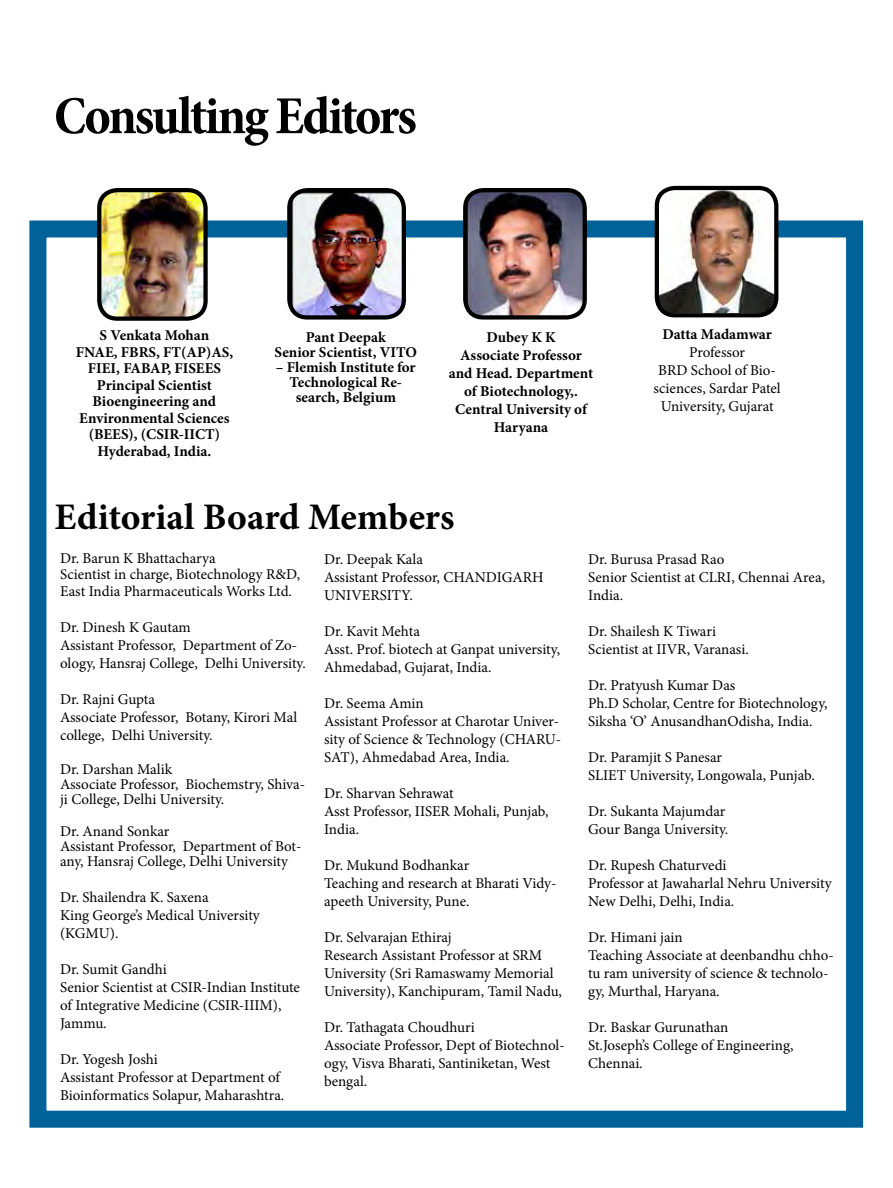
<style>
.page{position:relative;width:893px;height:1188px;background:#fff}
.page>*{position:absolute;margin:0;border:0;box-sizing:border-box;transform-origin:0 0}
.t1{font:700 condensed 54px "Minion Pro";letter-spacing:-.045em;color:#000}
.t2{font:700 37.5px "Minion Pro";color:#000}
.t3{font:15px/18px "Minion Pro";letter-spacing:-.005em;color:#000}
.t4{font:700 15px/16.5px "Minion Pro";color:#000;text-align:center}
</style>
<div class="page">
<div style="left:29px;top:220px;width:833px;height:908px;border:17px solid #006298"></div>
<img style="left:102px;top:190px;width:103px;height:126px">
<div style="left:97px;top:188px;width:110px;height:133px;border:4px solid #000;border-radius:18px"></div>
<img style="left:292px;top:193px;width:109px;height:122px">
<div style="left:287px;top:188px;width:119px;height:132px;border:4px solid #000;border-radius:18px"></div>
<img style="left:468px;top:190px;width:116px;height:125px">
<div style="left:463px;top:188px;width:123px;height:132px;border:4px solid #000;border-radius:18px"></div>
<img style="left:659px;top:188px;width:117px;height:125px">
<div style="left:654px;top:186px;width:124px;height:131px;border:4px solid #000;border-radius:18px"></div>
<h1 class="t1" style="left:54px;top:79px;width:364px">Consulting Editors</h1>
<p class="t4" style="left:76px;top:327px;width:159px">S Venkata Mohan<br>FNAE, FBRS, FT(AP)AS,<br>FIEI, FABAP, FISEES<br>Principal Scientist<br>Bioengineering and<br>Environmental Sciences (BEES), (CSIR-IICT)<br>Hyderabad, India.</p>
<p class="t4" style="left:274px;top:329px;width:144px;line-height:15px">Pant Deepak<br>Senior Scientist, VITO</p>
<p class="t4" style="left:276px;top:359px;width:141px;line-height:15px">– Flemish Institute for<br>Technological Re&shy;search, Belgium</p>
<p class="t4" style="left:448px;top:328px;width:146px;line-height:18px">Dubey K K<br>Associate Professor and Head. Department of Biotechnology,.<br>Central University of<br>Haryana</p>
<p class="t4" style="left:662px;top:326px;width:111px">Datta Madamwar</p>
<p class="t3" style="left:653px;top:344px;width:128px;text-align:center">Professor<br>BRD School of Bio&shy;sciences, Sardar Patel<br>University, Gujarat</p>
<h2 class="t2" style="left:55px;top:491px;width:401px">Editorial Board Members</h2>
<p class="t3" style="left:60px;top:550px;width:241px;line-height:16.5px">Dr. Barun K Bhattacharya<br>Scientist in charge, Biotechnology R&amp;D,<br>East India Pharmaceuticals Works Ltd.</p>
<p class="t3" style="left:60px;top:618px;width:247px">Dr. Dinesh K Gautam<br>Assistant Professor, Department of Zo&shy;ology, Hansraj College, Delhi University.</p>
<p class="t3" style="left:60px;top:690px;width:238px">Dr. Rajni Gupta<br>Associate Professor, Botany, Kirori Mal college, Delhi University.</p>
<p class="t3" style="left:60px;top:762px;width:246px;line-height:15px">Dr. Darshan Malik<br>Associate Professor, Biochemstry, Shiva&shy;ji College, Delhi University.</p>
<p class="t3" style="left:60px;top:824px;width:243px;line-height:15px">Dr. Anand Sonkar<br>Assistant Professor, Department of Bot&shy;any, Hansraj College, Delhi University</p>
<p class="t3" style="left:60px;top:888px;width:201px">Dr. Shailendra K. Saxena<br>King George’s Medical University (KGMU).</p>
<p class="t3" style="left:60px;top:960px;width:241px">Dr. Sumit Gandhi<br>Senior Scientist at CSIR-Indian Institute of Integrative Medicine (CSIR-IIIM),<br>Jammu.</p>
<p class="t3" style="left:60px;top:1050px;width:226px">Dr. Yogesh Joshi<br>Assistant Professor at Department of<br>Bioinformatics Solapur, Maharashtra.</p>
<p class="t3" style="left:324px;top:551px;width:221px">Dr. Deepak Kala<br>Assistant Professor, CHANDIGARH<br>UNIVERSITY.</p>
<p class="t3" style="left:324px;top:623px;width:237px">Dr. Kavit Mehta<br>Asst. Prof. biotech at Ganpat university,<br>Ahmedabad, Gujarat, India.</p>
<p class="t3" style="left:324px;top:695px;width:238px">Dr. Seema Amin<br>Assistant Professor at Charotar Univer&shy;sity of Science &amp; Technology (CHARU-<br>SAT), Ahmedabad Area, India.</p>
<p class="t3" style="left:324px;top:785px;width:226px">Dr. Sharvan Sehrawat<br>Asst Professor, IISER Mohali, Punjab,<br>India.</p>
<p class="t3" style="left:324px;top:857px;width:234px">Dr. Mukund Bodhankar<br>Teaching and research at Bharati Vidy&shy;apeeth University, Pune.</p>
<p class="t3" style="left:324px;top:929px;width:239px">Dr. Selvarajan Ethiraj<br>Research Assistant Professor at SRM University (Sri Ramaswamy Memorial University), Kanchipuram, Tamil Nadu,</p>
<p class="t3" style="left:324px;top:1019px;width:242px">Dr. Tathagata Choudhuri<br>Associate Professor, Dept of Biotechnol&shy;ogy, Visva Bharati, Santiniketan, West bengal.</p>
<p class="t3" style="left:588px;top:551px;width:238px">Dr. Burusa Prasad Rao<br>Senior Scientist at CLRI, Chennai Area,<br>India.</p>
<p class="t3" style="left:588px;top:623px;width:162px">Dr. Shailesh K Tiwari<br>Scientist at IIVR, Varanasi.</p>
<p class="t3" style="left:588px;top:677px;width:241px">Dr. Pratyush Kumar Das<br>Ph.D Scholar, Centre for Biotechnology,<br>Siksha ‘O’ AnusandhanOdisha, India.</p>
<p class="t3" style="left:588px;top:749px;width:228px">Dr. Paramjit S Panesar<br>SLIET University, Longowala, Punjab.</p>
<p class="t3" style="left:588px;top:803px;width:142px">Dr. Sukanta Majumdar<br>Gour Banga University.</p>
<p class="t3" style="left:588px;top:857px;width:245px">Dr. Rupesh Chaturvedi<br>Professor at Jawaharlal Nehru University<br>New Delhi, Delhi, India.</p>
<p class="t3" style="left:588px;top:929px;width:247px">Dr. Himani jain<br>Teaching Associate at deenbandhu chho&shy;tu ram university of science &amp; technolo&shy;gy, Murthal, Haryana.</p>
<p class="t3" style="left:588px;top:1019px;width:207px">Dr. Baskar Gurunathan<br>St.Joseph’s College of Engineering,<br>Chennai.</p>
</div>
